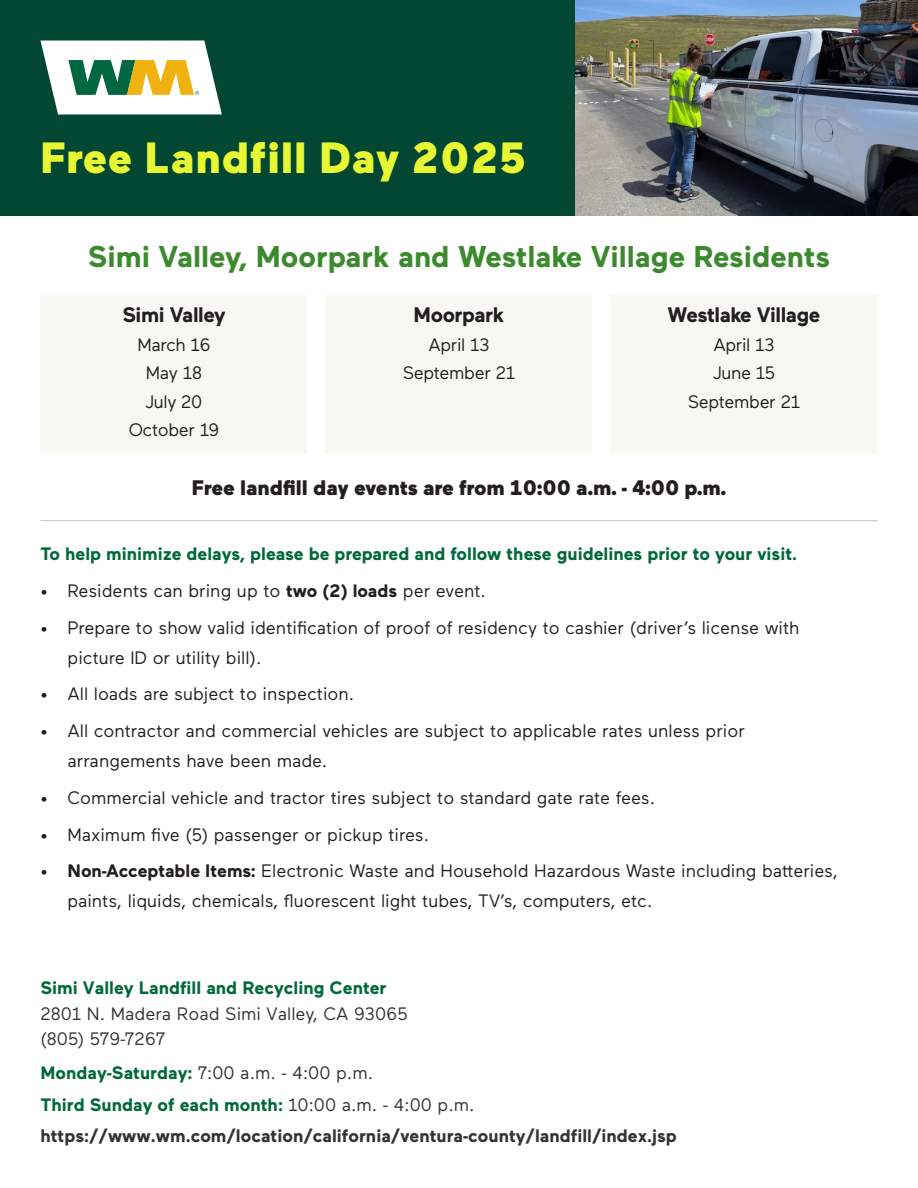
<style>
.page{position:relative;width:918px;height:1188px;background:#fff}
.page>*{position:absolute;margin:0;border:0;box-sizing:border-box;transform-origin:0 0}
.t1{font:900 43.65px "Maax";letter-spacing:.02em;color:#e8f733}
.t2{font:700 30px "Maax";color:#3c8a2e}
.t3{font:900 21px "Maax";color:#231f20}
.t4{font:700 21px "Maax";letter-spacing:-.02em;color:#231f20}
.t5{font:18px/30px "Maax";color:#231f20}
.t6{font:700 18px/31.7px "Maax";color:#333}
.t7{font:18px/25.5px "Maax";color:#333}
.t8{font:700 18px "Maax";color:#00693c}
.t9{font:18px "Maax";letter-spacing:-.02em;color:#231f20}
.s1{font-weight:700}
.s2{font-weight:700;color:#00693c}
.s3{color:#00693c}
.s4{font-weight:400}
</style>
<div class="page">
<div style="left:0;top:0;width:918px;height:216px;background:#024731"></div>
<img style="left:576px;top:0;width:342px;height:216px">
<div style="left:40px;top:295px;width:268px;height:159px;background:#f8f8f2"></div>
<div style="left:326px;top:295px;width:266px;height:159px;background:#f8f8f2"></div>
<div style="left:610px;top:295px;width:268px;height:159px;background:#f8f8f2"></div>
<hr style="left:40px;top:520px;width:838px;height:1px;background:#c6c6bc">
<svg style="left:41px;top:40px;width:181px;height:74px;background:#c3d0b4"></svg>
<p class="t1" style="left:40px;top:129px;width:486px">Free Landfill Day 2025</p>
<p class="t2" style="left:88px;top:236px;width:744px">Simi Valley, Moorpark and Westlake Village Residents</p>
<p class="t4" style="left:122px;top:301px;width:105px">Simi Valley</p>
<p class="t5" style="left:137px;top:329px;width:75px">March 16</p>
<p class="t5" style="left:146px;top:357px;width:58px">May 18</p>
<p class="t5" style="left:146px;top:385px;width:58px">July 20</p>
<p class="t9" style="left:129px;top:418px;width:92px">October 19</p>
<p class="t4" style="left:668px;top:301px;width:154px">Westlake Village</p>
<p class="t5" style="left:713px;top:329px;width:63px">April 13</p>
<p class="t5" style="left:713px;top:357px;width:63px">June 15</p>
<p class="t9" style="left:688px;top:390px;width:114px">September 21</p>
<p class="t4" style="left:414px;top:301px;width:92px">Moorpark</p>
<p class="t5" style="left:428px;top:329px;width:63px">April 13</p>
<p class="t9" style="left:403px;top:361px;width:114px">September 21</p>
<p class="t3" style="left:192px;top:473px;width:536px">Free landfill day events are from 10:00 a.m. - 4:00 p.m.</p>
<p class="t8" style="left:40px;top:542px;width:758px">To help minimize delays, please be prepared and follow these guidelines prior to your visit.</p>
<p class="t5" style="left:40px;top:575px;width:447px">• Residents can bring up to <span class="s1">two (2) loads</span> per event.</p>
<p class="t5" style="left:68px;top:612px;width:733px;text-indent:-27px">• Prepare to show valid identification of proof of residency to cashier (driver’s license with picture ID or utility bill).</p>
<p class="t5" style="left:40px;top:678px;width:315px">• All loads are subject to inspection.</p>
<p class="t5" style="left:68px;top:715px;width:679px;text-indent:-27px">• All contractor and commercial vehicles are subject to applicable rates unless prior arrangements have been made.</p>
<p class="t5" style="left:40px;top:782px;width:616px">• Commercial vehicle and tractor tires subject to standard gate rate fees.</p>
<p class="t5" style="left:40px;top:819px;width:390px">• Maximum five (5) passenger or pickup tires.</p>
<p class="t5" style="left:68px;top:855px;width:772px;text-indent:-27px">• <span class="s1">Non-Acceptable Items:</span> Electronic Waste and Household Hazardous Waste including batteries, paints, liquids, chemicals, fluorescent light tubes, TV’s, computers, etc.</p>
<p class="t7" style="left:40px;top:974px;width:368px"><span class="s2">Simi Valley Landfill and Recycling Center<br></span>2801 N. Madera Road Simi Valley, CA 93065 (805) 579-7267</p>
<p class="t6" style="left:40px;top:1056px;width:638px"><span class="s3">Monday-Saturday:</span> <span class="s4">7:00 a.m. - 4:00 p.m.<br></span><span class="s3">Third Sunday of each month:</span> <span class="s4">10:00 a.m. - 4:00 p.m. </span>https://www.wm.com/location/california/ventura-county/landfill/index.jsp</p>
</div>
